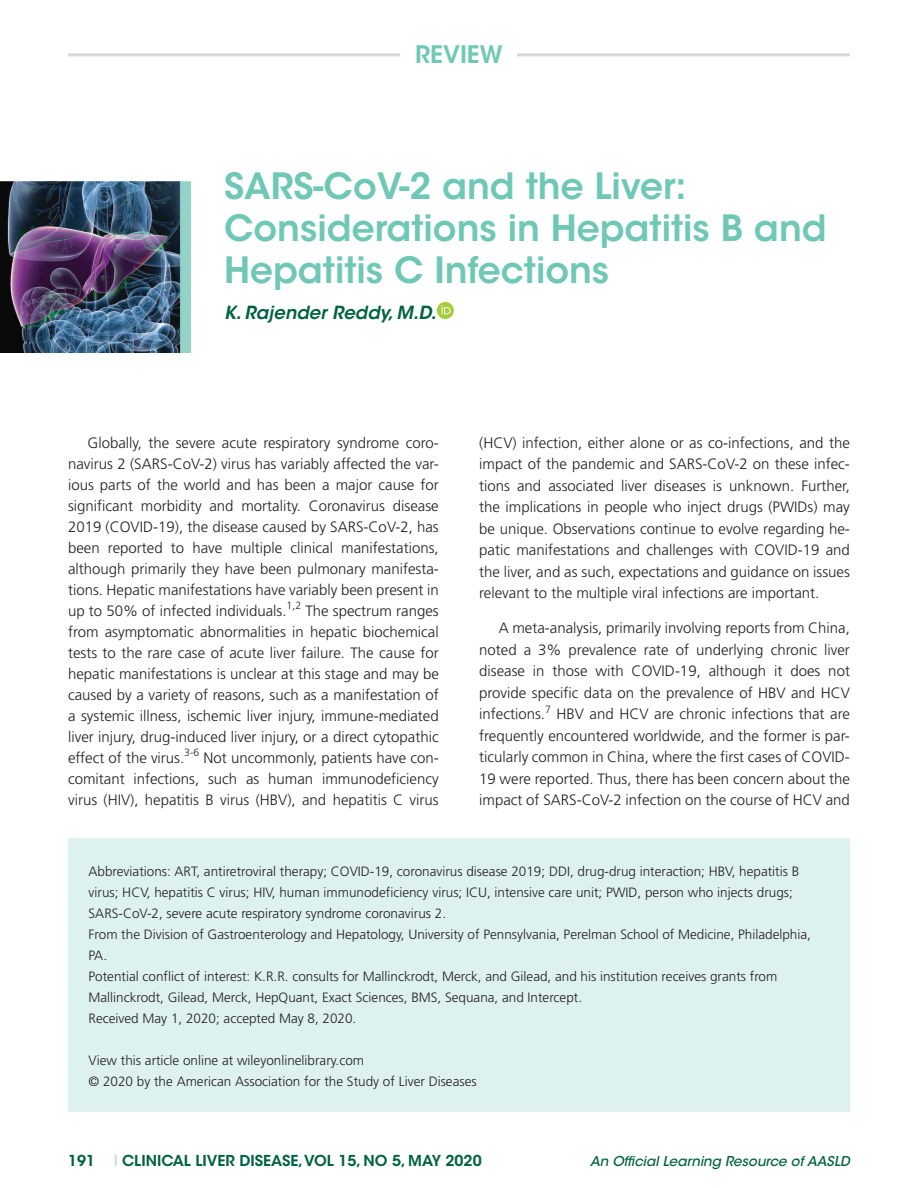
<style>
.page{position:relative;width:918px;height:1188px;background:#fff}
.page>*{position:absolute;margin:0;border:0;box-sizing:border-box;transform-origin:0 0}
.t1{font:600 36px/42px "ITC Avant Garde Std";color:#6fc8b6}
.t2{font:600 24px "ITC Avant Garde Std";color:#6fc8b6}
.t3{font:italic 600 18px "ITC Avant Garde Std";color:#006241}
.t4{font:300 15px/21px "Frutiger LT Std";color:#231f20;text-align:justify}
.t5{font:600 15px "ITC Avant Garde Std";color:#006241}
.t6{font:300 13.5px/21px "Frutiger LT Std";color:#231f20}
.t7{font:italic 500 13.5px "ITC Avant Garde Std";color:#006241}
.t8{font:300 10.5px "Frutiger LT Std";color:#231f20}
</style>
<div class="page">
<hr style="left:68px;top:53px;width:333px;height:3px;background:#d6d7d8">
<hr style="left:517px;top:53px;width:333px;height:3px;background:#d6d7d8">
<img style="left:0;top:182px;width:190px;height:171px">
<div style="left:437px;top:302px;width:17px;height:17px;background:#a5cd39;border-radius:50%"></div>
<svg style="left:441px;top:305px;width:10px;height:9px"></svg>
<div style="left:68px;top:838px;width:782px;height:274px;background:#ddf1ef"></div>
<h2 class="t2" style="left:415px;top:39px;width:89px">Review</h2>
<h1 class="t1" style="left:224px;top:165px;width:23px">SARS</h1>
<h1 class="t1" style="left:224px;top:165px;width:604px;text-indent:89px">-CoV-2 and the Liver:<br>Considerations in Hepatitis B and<br>Hepatitis C Infections</h1>
<p class="t3" style="left:224px;top:301px;width:214px">K. Rajender Reddy, M.D.</p>
<p class="t4" style="left:68px;top:433px;width:372px;text-indent:20px">Globally, the severe acute respiratory syndrome coro&shy;navirus 2 (SARS-CoV-2) virus has variably affected the var&shy;ious parts of the world and has been a major cause for significant morbidity and mortality. Coronavirus disease 2019 (COVID-19), the disease caused by SARS-CoV-2, has been reported to have multiple clinical manifestations, although primarily they have been pulmonary manifesta&shy;tions. Hepatic manifestations have variably been present in up to 50% of infected individuals.<sup>1,2</sup> The spectrum ranges from asymptomatic abnormalities in hepatic biochemical tests to the rare case of acute liver failure. The cause for hepatic manifestations is unclear at this stage and may be caused by a variety of reasons, such as a manifestation of a systemic illness, ischemic liver injury, immune-mediated liver injury, drug-induced liver injury, or a direct cytopathic effect of the virus.</p>
<p class="t8" style="left:184px;top:747px;width:17px">3-6</p>
<p class="t4" style="left:68px;top:748px;width:372px;text-indent:136px">Not uncommonly, patients have con&shy;comitant infections, such as human immunodeficiency virus (HIV), hepatitis B virus (HBV), and hepatitis C virus</p>
<p class="t4" style="left:479px;top:432px;width:372px;line-height:21.5px">(HCV) infection, either alone or as co-infections, and the impact of the pandemic and SARS-CoV-2 on these infec&shy;tions and associated liver diseases is unknown. Further, the implications in people who inject drugs (PWIDs) may be unique. Observations continue to evolve regarding he&shy;patic manifestations and challenges with COVID-19 and the liver, and as such, expectations and guidance on issues relevant to the multiple viral infections are important.</p>
<p class="t4" style="left:479px;top:618px;width:372px;line-height:21.5px;text-indent:20px">A meta-analysis, primarily involving reports from China, noted a 3% prevalence rate of underlying chronic liver disease in those with COVID-19, although it does not provide specific data on the prevalence of HBV and HCV infections.</p>
<p class="t8" style="left:545px;top:703px;width:7px">7</p>
<p class="t4" style="left:479px;top:704px;width:372px;line-height:21.5px;text-indent:77px">HBV and HCV are chronic infections that are frequently encountered worldwide, and the former is par&shy;ticularly common in China, where the first cases of COVID-19 were reported. Thus, there has been concern about the impact of SARS-CoV-2 infection on the course of HCV and</p>
<p class="t6" style="left:89px;top:861px;width:724px">Abbreviations: ART, antiretroviral therapy; COVID-19, coronavirus disease 2019; DDI, drug-drug interaction; HBV, hepatitis B virus; HCV, hepatitis C virus; HIV, human immunodeficiency virus; ICU, intensive care unit; PWID, person who injects drugs; SARS-CoV-2, severe acute respiratory syndrome coronavirus 2.<br>From the Division of Gastroenterology and Hepatology, University of Pennsylvania, Perelman School of Medicine, Philadelphia, PA.<br>Potential conflict of interest: K.R.R. consults for Mallinckrodt, Merck, and Gilead, and his institution receives grants from Mallinckrodt, Gilead, Merck, HepQuant, Exact Sciences, BMS, Sequana, and Intercept.<br>Received May 1, 2020; accepted May 8, 2020.</p>
<p class="t6" style="left:89px;top:1050px;width:390px">View this article online at wileyonlinelibrary.com<br>© 2020 by the American Association for the Study of Liver Diseases</p>
<p class="t5" style="left:68px;top:1151px;width:415px">191 <sup>|</sup>Clinical Liver Disease, VOL 15, NO 5, MAY 2020</p>
<p class="t7" style="left:590px;top:1152px;width:261px">An Official Learning Resource of AASLD</p>
</div>
